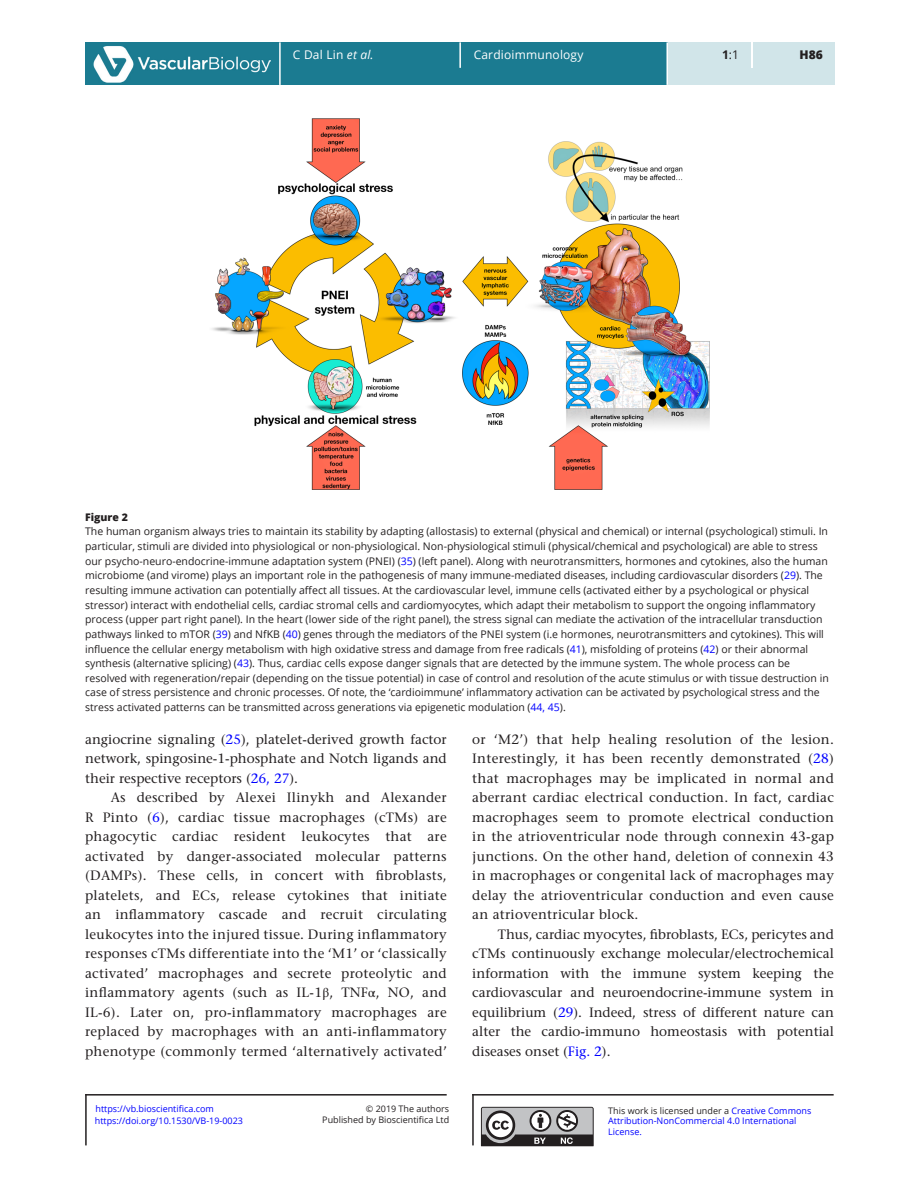
<style>
.page{position:relative;width:919px;height:1187px;background:#fff}
.page>*{position:absolute;margin:0;border:0;box-sizing:border-box;transform-origin:0 0}
.TXI{font:500 13.5px/19.5px "Stone Serif Std";letter-spacing:.01em;color:#231f20;text-align:justify}
.t1{font:12px "Open Sans";letter-spacing:.015em;color:#fff}
.t2{font:12px "Open Sans";color:#231f20}
.t3{font:800 12px "Open Sans";color:#231f20}
.FC{font:10.5px/14.7px "Open Sans";color:#231f20}
.FC_head{font:800 10.5px "Open Sans";color:#231f20}
.t4{font:9px/10.5px "Open Sans";color:#00f}
.t5{font:9px/11.2px "Open Sans";color:#231f20;text-align:right}
.s1{font-style:italic}
.s2{font-weight:700}
.s3{color:#00f}
.s4{font-family:"STIX General";font-weight:400}
.s5{color:#231f20}
</style>
<div class="page">
<div style="left:85px;top:42px;width:749px;height:43px;background:#1b7b91"></div>
<hr style="left:666px;top:42px;width:2px;height:43px;background:#fff">
<hr style="left:279px;top:42px;width:1px;height:43px;background:#fff">
<hr style="left:459px;top:42px;width:2px;height:26px;background:#fff">
<div style="left:668px;top:42px;width:166px;height:43px;background:#d1e5e9"></div>
<hr style="left:750px;top:43px;width:2px;height:25px;background:#fff">
<img style="left:93px;top:46px;width:177px;height:37px">
<img style="left:212px;top:118px;width:498px;height:372px">
<svg style="left:481px;top:1106px;width:112px;height:40px"></svg>
<hr style="left:85px;top:1093px;width:361px;height:2px;background:#231f20">
<hr style="left:472px;top:1093px;width:361px;height:2px;background:#231f20">
<hr style="left:472px;top:1093px;width:1px;height:52px;background:#231f20">
<hr style="left:85px;top:1093px;width:2px;height:52px;background:#231f20">
<p class="t1" style="left:293px;top:47px;width:82px">C Dal Lin <span class="s1">et al.</span></p>
<p class="t1" style="left:473px;top:47px;width:111px">Cardioimmunology</p>
<p class="t2" style="left:722px;top:47px;width:18px"><span class="s2">1</span>:1</p>
<p class="t3" style="left:799px;top:46px;width:25px">H86</p>
<p class="FC_head" style="left:85px;top:509px;width:44px">Figure 2</p>
<p class="FC" style="left:85px;top:524px;width:745px">The human organism always tries to maintain its stability by adapting (allostasis) to external (physical and chemical) or internal (psychological) stimuli. In particular, stimuli are divided into physiological or non-physiological. Non-physiological stimuli (physical/chemical and psychological) are able to stress our psycho-neuro-endocrine-immune adaptation system (PNEI) (<span class="s3">35</span>) (left panel). Along with neurotransmitters, hormones and cytokines, also the human microbiome (and virome) plays an important role in the pathogenesis of many immune-mediated diseases, including cardiovascular disorders (<span class="s3">29</span>). The resulting immune activation can potentially affect all tissues. At the cardiovascular level, immune cells (activated either by a psychological or physical stressor) interact with endothelial cells, cardiac stromal cells and cardiomyocytes, which adapt their metabolism to support the ongoing inflammatory process (upper part right panel). In the heart (lower side of the right panel), the stress signal can mediate the activation of the intracellular transduction pathways linked to mTOR (<span class="s3">39</span>) and NfKB (<span class="s3">40</span>) genes through the mediators of the PNEI system (i.e hormones, neurotransmitters and cytokines). This will influence the cellular energy metabolism with high oxidative stress and damage from free radicals (<span class="s3">41</span>), misfolding of proteins (<span class="s3">42</span>) or their abnormal synthesis (alternative splicing) (<span class="s3">43</span>). Thus, cardiac cells expose danger signals that are detected by the immune system. The whole process can be resolved with regeneration/repair (depending on the tissue potential) in case of control and resolution of the acute stimulus or with tissue destruction in case of stress persistence and chronic processes. Of note, the ‘cardioimmune’ inflammatory activation can be activated by psychological stress and the stress activated patterns can be transmitted across generations via epigenetic modulation (<span class="s3">44, 45</span>).</p>
<p class="TXI" style="left:85px;top:729px;width:363px">angiocrine signaling (<span class="s3">25</span>), platelet-derived growth factor network, spingosine-1-phosphate and Notch ligands and their respective receptors (<span class="s3">26, 27</span>).</p>
<p class="TXI" style="left:85px;top:787px;width:363px;text-indent:26px">As described by Alexei Ilinykh and Alexander R Pinto (<span class="s3">6</span>), cardiac tissue macrophages (cTMs) are phagocytic cardiac resident leukocytes that are activated by danger-associated molecular patterns (DAMPs). These cells, in concert with fibroblasts, platelets, and ECs, release cytokines that initiate an inflammatory cascade and recruit circulating leukocytes into the injured tissue. During inflammatory responses cTMs differentiate into the ‘M1’ or ‘classically activated’ macrophages and secrete proteolytic and inflammatory agents (such as IL-1<span class="s4">β</span>, TNF<span class="s4">α</span>, NO, and IL-6). Later on, pro-inflammatory macrophages are replaced by macrophages with an anti-inflammatory phenotype (commonly termed ‘alternatively activated’</p>
<p class="t4" style="left:95px;top:1103px;width:120px">https://vb.bioscientifica.com</p>
<p class="t5" style="left:322px;top:1102px;width:128px">© 2019 The authors<br>Published by Bioscientifica Ltd</p>
<p class="t4" style="left:95px;top:1114px;width:150px">https://doi.org/10.1530/VB-19-0023</p>
<p class="TXI" style="left:472px;top:729px;width:363px">or ‘M2’) that help healing resolution of the lesion.<br>Interestingly, it has been recently demonstrated (<span class="s3">28</span>) that macrophages may be implicated in normal and aberrant cardiac electrical conduction. In fact, cardiac macrophages seem to promote electrical conduction in the atrioventricular node through connexin 43-gap junctions. On the other hand, deletion of connexin 43 in macrophages or congenital lack of macrophages may delay the atrioventricular conduction and even cause an atrioventricular block.</p>
<p class="TXI" style="left:472px;top:924px;width:363px;text-indent:26px">Thus, cardiac myocytes, fibroblasts, ECs, pericytes and cTMs continuously exchange molecular/electrochemical information with the immune system keeping the cardiovascular and neuroendocrine-immune system in equilibrium (<span class="s3">29</span>). Indeed, stress of different nature can alter the cardio-immuno homeostasis with potential diseases onset (<span class="s3">Fig. 2</span>).</p>
<p class="t4" style="left:608px;top:1104px;width:204px"><span class="s5">This work is licensed under a</span> Creative Commons<br>Attribution-NonCommercial 4.0 International<br>License.</p>
</div>
